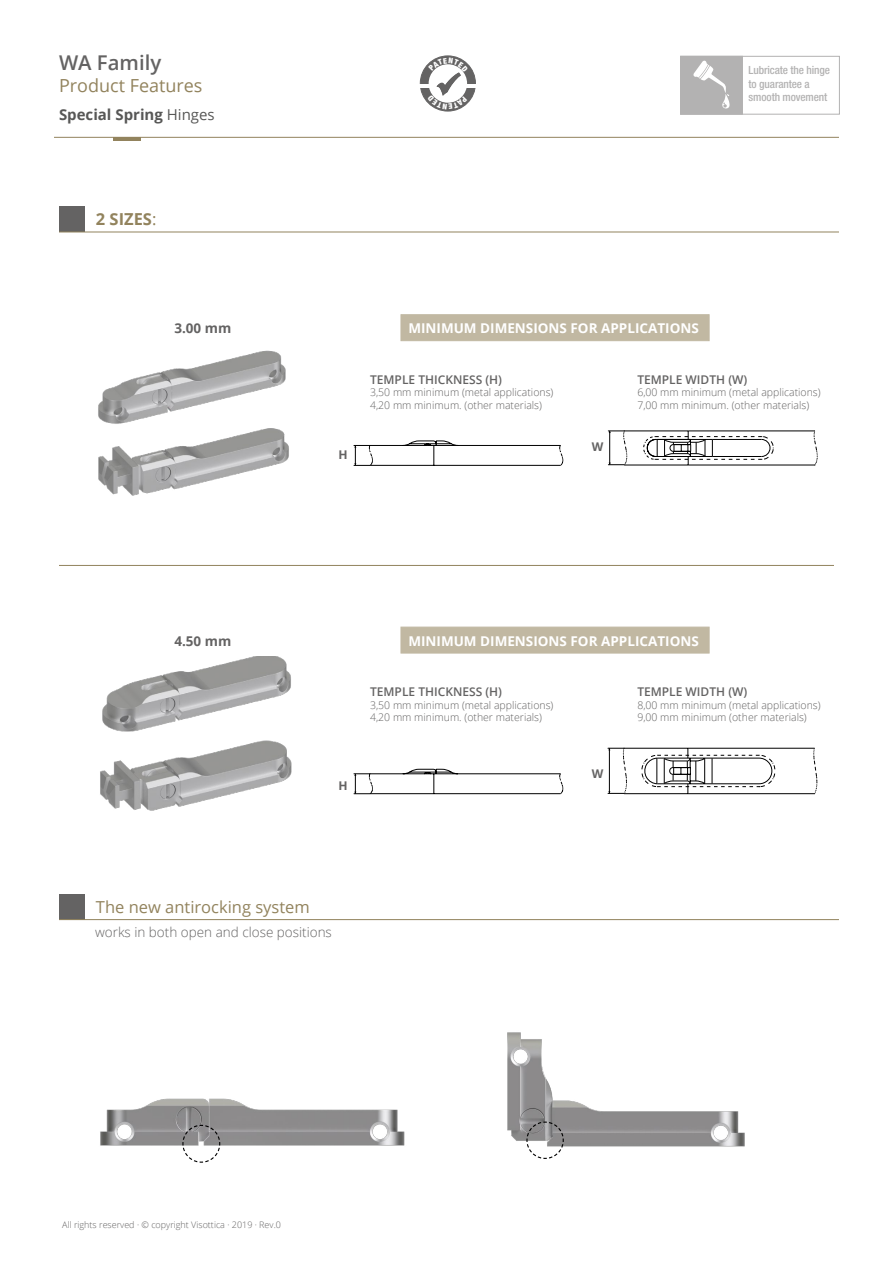
<style>
.page{position:relative;width:893px;height:1263px;background:#fff}
.page>*{position:absolute;margin:0;border:0;box-sizing:border-box;transform-origin:0 0}
.t1{font:600 20.4px "Open Sans";color:#646363}
.t2{font:18px "Open Sans";color:#92835d}
.t3{font:16.5px "Open Sans";color:#92835d}
.t4{font:700 16.5px "Open Sans";color:#92835d}
.t5{font:700 15px "Open Sans";color:#575756}
.t6{font:700 13.5px "Open Sans";color:#fff}
.t7{font:300 13.5px "Open Sans";color:#646363}
.t8{font:700 13.5px "Open Sans";color:#646363}
.t9{font:600 12px "Open Sans";color:#646363}
.t10{font:700 12px "Open Sans";color:#646363}
.t11{font:500 condensed 11.25px/13.5px "Helvetica Neue LT Std";letter-spacing:-.01em;color:#b3b2b2}
.t12{font:300 10.5px/12.6px "Open Sans";color:#646363}
.t13{font:300 9px "Open Sans";color:#646363}
.s1{font-weight:400}
</style>
<div class="page">
<div style="left:401px;top:314px;width:308px;height:27px;background:#c1b8a2"></div>
<div style="left:401px;top:627px;width:308px;height:26px;background:#c1b8a2"></div>
<img style="left:98px;top:350px;width:188px;height:73px">
<img style="left:102px;top:657px;width:189px;height:75px">
<img style="left:98px;top:423px;width:191px;height:73px">
<img style="left:100px;top:740px;width:192px;height:71px">
<svg style="left:354px;top:440px;width:209px;height:26px"></svg>
<svg style="left:814px;top:432px;width:3px;height:33px"></svg>
<hr style="left:688px;top:465px;width:127px;height:1px;background:#000">
<hr style="left:688px;top:431px;width:127px;height:1px;background:#000">
<svg style="left:608px;top:430px;width:165px;height:36px"></svg>
<svg style="left:354px;top:769px;width:209px;height:25px"></svg>
<svg style="left:608px;top:748px;width:209px;height:46px"></svg>
<div style="left:59px;top:206px;width:26px;height:26px;background:#646363"></div>
<hr style="left:59px;top:232px;width:780px;height:1px;background:#92835d">
<hr style="left:59px;top:565px;width:775px;height:1px;background:#92835d">
<div style="left:59px;top:894px;width:26px;height:26px;background:#646363"></div>
<hr style="left:59px;top:919px;width:780px;height:1px;background:#92835d">
<img style="left:100px;top:1098px;width:305px;height:48px">
<img style="left:507px;top:1032px;width:238px;height:115px">
<svg style="left:526px;top:1121px;width:38px;height:38px"></svg>
<svg style="left:182px;top:1124px;width:39px;height:39px"></svg>
<hr style="left:54px;top:137px;width:785px;height:1px;background:#92835d">
<hr style="left:113px;top:137px;width:27px;height:4px;background:#92835d">
<div style="left:420px;top:56px;width:55px;height:55px;background:#646363;border-radius:50%"></div>
<div style="left:420px;top:55px;width:56px;height:57px;border:1px solid #646363;border-radius:50%"></div>
<hr style="left:414px;top:84px;width:17px;height:3px;background:#fff">
<hr style="left:462px;top:84px;width:17px;height:3px;background:#fff">
<div style="left:680px;top:56px;width:160px;height:58px;background:#fff;border:1px solid #b3b2b2"></div>
<div style="left:680px;top:56px;width:63px;height:58px;background:#b3b2b2"></div>
<svg style="left:693px;top:60px;width:37px;height:48px"></svg>
<svg style="left:427px;top:58px;width:43px;height:51px"></svg>
<h1 class="t1" style="left:59px;top:48px;width:104px">WA Family</h1>
<h3 class="t5" style="left:59px;top:104px;width:157px">Special Spring <span class="s1">Hinges</span></h3>
<h2 class="t2" style="left:59px;top:73px;width:145px">Product Features</h2>
<p class="t11" style="left:749px;top:63px;width:83px">Lubricate the hinge to guarantee a smooth movement</p>
<h3 class="t4" style="left:96px;top:208px;width:62px">2 SIZES<span class="s1">:</span></h3>
<p class="t8" style="left:174px;top:319px;width:58px">3.00 mm</p>
<p class="t10" style="left:339px;top:447px;width:11px">H</p>
<p class="t6" style="left:408px;top:319px;width:292px">MINIMUM DIMENSIONS FOR APPLICATIONS</p>
<p class="t9" style="left:370px;top:371px;width:134px">TEMPLE THICKNESS (H)</p>
<p class="t12" style="left:370px;top:386px;width:185px">3,50 mm minimum (metal applications)<br>4,20 mm minimum. (other materials)</p>
<p class="t10" style="left:592px;top:438px;width:13px">W</p>
<p class="t9" style="left:637px;top:371px;width:111px">TEMPLE WIDTH (W)</p>
<p class="t12" style="left:637px;top:386px;width:185px">6,00 mm minimum (metal applications)<br>7,00 mm minimum. (other materials)</p>
<p class="t8" style="left:174px;top:631px;width:58px">4.50 mm</p>
<p class="t10" style="left:339px;top:777px;width:11px">H</p>
<p class="t6" style="left:408px;top:631px;width:292px">MINIMUM DIMENSIONS FOR APPLICATIONS</p>
<p class="t9" style="left:370px;top:684px;width:134px">TEMPLE THICKNESS (H)</p>
<p class="t12" style="left:370px;top:698px;width:185px">3,50 mm minimum (metal applications)<br>4,20 mm minimum. (other materials)</p>
<p class="t10" style="left:592px;top:765px;width:13px">W</p>
<p class="t9" style="left:637px;top:684px;width:111px">TEMPLE WIDTH (W)</p>
<p class="t12" style="left:637px;top:698px;width:185px">8,00 mm minimum (metal applications)<br>9,00 mm minimum (other materials)</p>
<h3 class="t3" style="left:96px;top:896px;width:215px">The new antirocking system</h3>
<p class="t7" style="left:95px;top:923px;width:238px">works in both open and close positions</p>
<p class="t13" style="left:62px;top:1219px;width:220px">All rights reserved · © copyright Visottica · 2019 · Rev.0</p>
</div>
